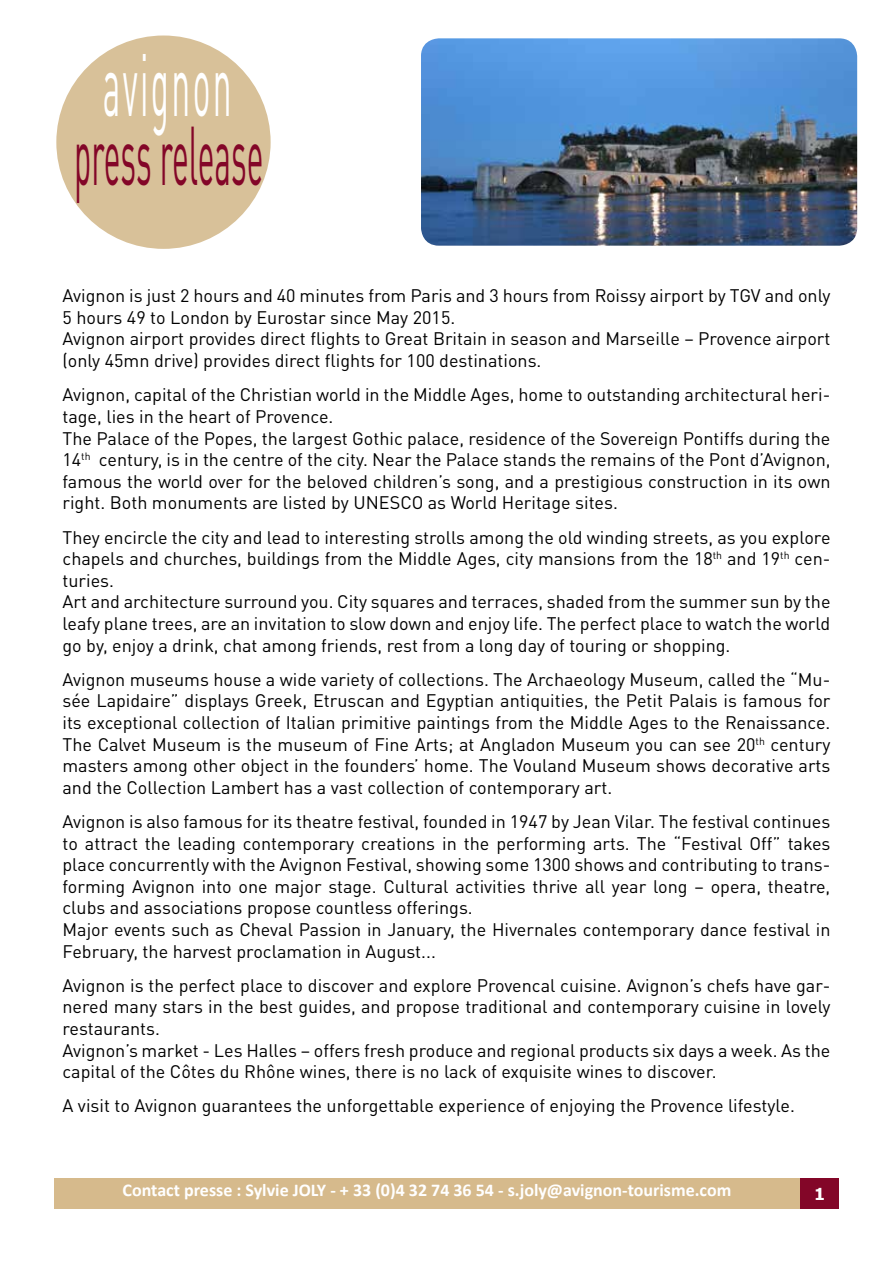
<style>
.page{position:relative;width:893px;height:1263px;background:#fff}
.page>*{position:absolute;margin:0;border:0;box-sizing:border-box;transform-origin:0 0}
.t1{font:87px "DIN Pro";letter-spacing:.07em;color:#fff;scale:.39 1}
.t2{font:82.05px "DIN Pro";color:#830628;scale:.39 1}
.t3{font:18px/21.6px "DIN Pro";color:#000}
.t4{font:700 18px "Calibri";color:#fff}
.t5{font:700 16.5px "Verdana";color:#fff}
</style>
<div class="page">
<div style="left:800px;top:1178px;width:39px;height:31px;background:#830628"></div>
<div style="left:54px;top:1178px;width:746px;height:31px;background:#d6ba8c"></div>
<div style="left:56px;top:36px;width:215px;height:213px;background:#d8c199;border-radius:50%"></div>
<img style="left:421px;top:38px;width:436px;height:208px">
<h1 class="t1" style="left:103px;top:16px;width:332px">avignon</h1>
<h2 class="t2" style="left:74px;top:91px;width:487px">press release</h2>
<p class="t3" style="left:63px;top:283px;width:769px">Avignon is just 2 hours and 40 minutes from Paris and 3 hours from Roissy airport by TGV and only 5 hours 49 to London by Eurostar since May 2015.<br>Avignon airport provides direct flights to Great Britain in season and Marseille – Provence airport (only 45mn drive) provides direct flights for 100 destinations.</p>
<p class="t3" style="left:63px;top:382px;width:769px">Avignon, capital of the Christian world in the Middle Ages, home to outstanding architectural heri&shy;tage, lies in the heart of Provence.<br>The Palace of the Popes, the largest Gothic palace, residence of the Sovereign Pontiffs during the 14<sup>th</sup> century, is in the centre of the city. Near the Palace stands the remains of the Pont d’Avignon, famous the world over for the beloved children’s song, and a prestigious construction in its own right. Both monuments are listed by UNESCO as World Heritage sites.</p>
<p class="t3" style="left:63px;top:524px;width:769px">They encircle the city and lead to interesting strolls among the old winding streets, as you explore chapels and churches, buildings from the Middle Ages, city mansions from the 18<sup>th</sup> and 19<sup>th</sup> cen&shy;turies.<br>Art and architecture surround you. City squares and terraces, shaded from the summer sun by the leafy plane trees, are an invitation to slow down and enjoy life. The perfect place to watch the world go by, enjoy a drink, chat among friends, rest from a long day of touring or shopping.</p>
<p class="t3" style="left:63px;top:667px;width:769px;text-align:justify">Avignon museums house a wide variety of collections. The Archaeology Museum, called the “Mu&shy;sée Lapidaire” displays Greek, Etruscan and Egyptian antiquities, the Petit Palais is famous for its exceptional collection of Italian primitive paintings from the Middle Ages to the Renaissance.<br>The Calvet Museum is the museum of Fine Arts; at Angladon Museum you can see 20<sup>th</sup> century masters among other object in the founders’ home. The Vouland Museum shows decorative arts and the Collection Lambert has a vast collection of contemporary art.</p>
<p class="t3" style="left:63px;top:809px;width:769px">Avignon is also famous for its theatre festival, founded in 1947 by Jean Vilar. The festival continues to attract the leading contemporary creations in the performing arts. The “Festival Off” takes place concurrently with the Avignon Festival, showing some 1300 shows and contributing to trans&shy;forming Avignon into one major stage. Cultural activities thrive all year long – opera, theatre, clubs and associations propose countless offerings.<br>Major events such as Cheval Passion in January, the Hivernales contemporary dance festival in February, the harvest proclamation in August...</p>
<p class="t3" style="left:63px;top:973px;width:769px">Avignon is the perfect place to discover and explore Provencal cuisine. Avignon’s chefs have gar&shy;nered many stars in the best guides, and propose traditional and contemporary cuisine in lovely restaurants.<br>Avignon’s market - Les Halles – offers fresh produce and regional products six days a week. As the capital of the Côtes du Rhône wines, there is no lack of exquisite wines to discover.</p>
<p class="t3" style="left:63px;top:1093px;width:734px">A visit to Avignon guarantees the unforgettable experience of enjoying the Provence lifestyle.</p>
<p class="t4" style="left:123px;top:1179px;width:610px">Contact presse : Sylvie JOLY - + 33 (0)4 32 74 36 54 - s.joly@avignon-tourisme.com</p>
<p class="t5" style="left:814px;top:1183px;width:13px">1</p>
<p class="t4" style="left:123px;top:1183px;width:610px">Contact presse : Sylvie JOLY - + 33 (0)4 32 74 36 54 - s.joly@avignon-tourisme.com</p>
</div>
